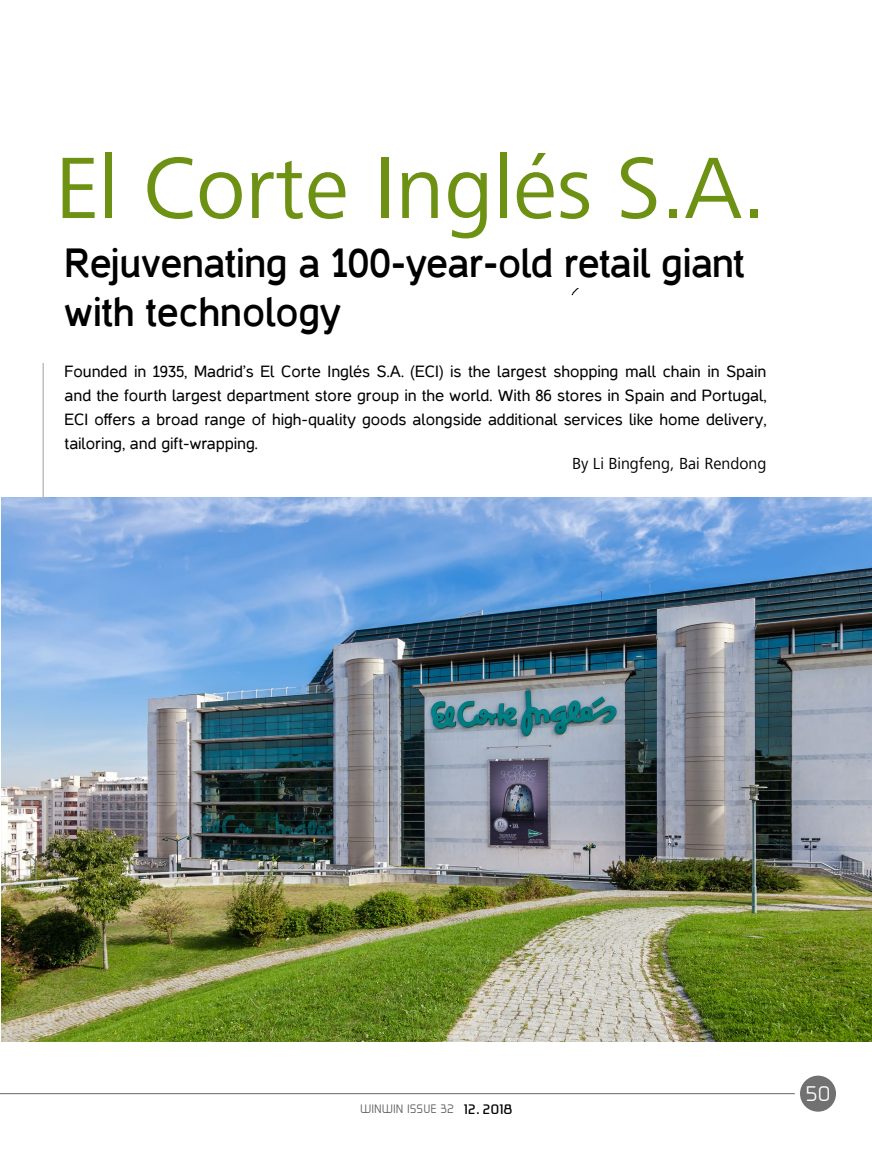
<style>
.page{position:relative;width:872px;height:1149px;background:#fff}
.page>*{position:absolute;margin:0;border:0;box-sizing:border-box;transform-origin:0 0}
.t1{font:90.15px "Frutiger Next LT";color:#6c9113}
.t2{font:700 41.55px/48.6px "Casper";letter-spacing:-.01em;color:#000;scale:.94 1}
.t3{font:300 23.1px "Laconic";color:#fff}
.t4{font:16.5px/24px "Casper";color:#000;text-align:justify}
.t5{font:16.5px "Frutiger Next LT";color:#000}
.t6{font:15px "Laconic";color:#000}
.t7{font:300 13.35px "Laconic";color:#595757}
</style>
<div class="page">
<img style="left:1px;top:497px;width:871px;height:544px">
<svg style="left:572px;top:288px;width:6px;height:7px"></svg>
<div style="left:800px;top:1075px;width:36px;height:36px;background:#727171;border-radius:50%"></div>
<hr style="left:0;top:1092px;width:795px;height:1px;background:#727171">
<h1 class="t1" style="left:55px;top:138px;width:713px">El Corte Inglés S.A.</h1>
<h2 class="t2" style="left:65px;top:239px;width:725px">Rejuvenating a 100-year-old retail giant with technology</h2>
<p class="t4" style="left:65px;top:359px;width:703px">Founded in 1935, Madrid’s El Corte Inglés S.A. (ECI) is the largest shopping mall chain in Spain and the fourth largest department store group in the world. With 86 stores in Spain and Portugal, ECI offers a broad range of high-quality goods alongside additional services like home delivery, tailoring, and gift-wrapping.</p>
<p class="t5" style="left:572px;top:454px;width:196px">By Li Bingfeng, Bai Rendong</p>
<p class="t7" style="left:360px;top:1100px;width:95px">WINWIN ISSUE 32</p>
<p class="t6" style="left:464px;top:1100px;width:50px">12. 2018</p>
<h3 class="t3" style="left:805px;top:1080px;width:27px">50</h3>
</div>
